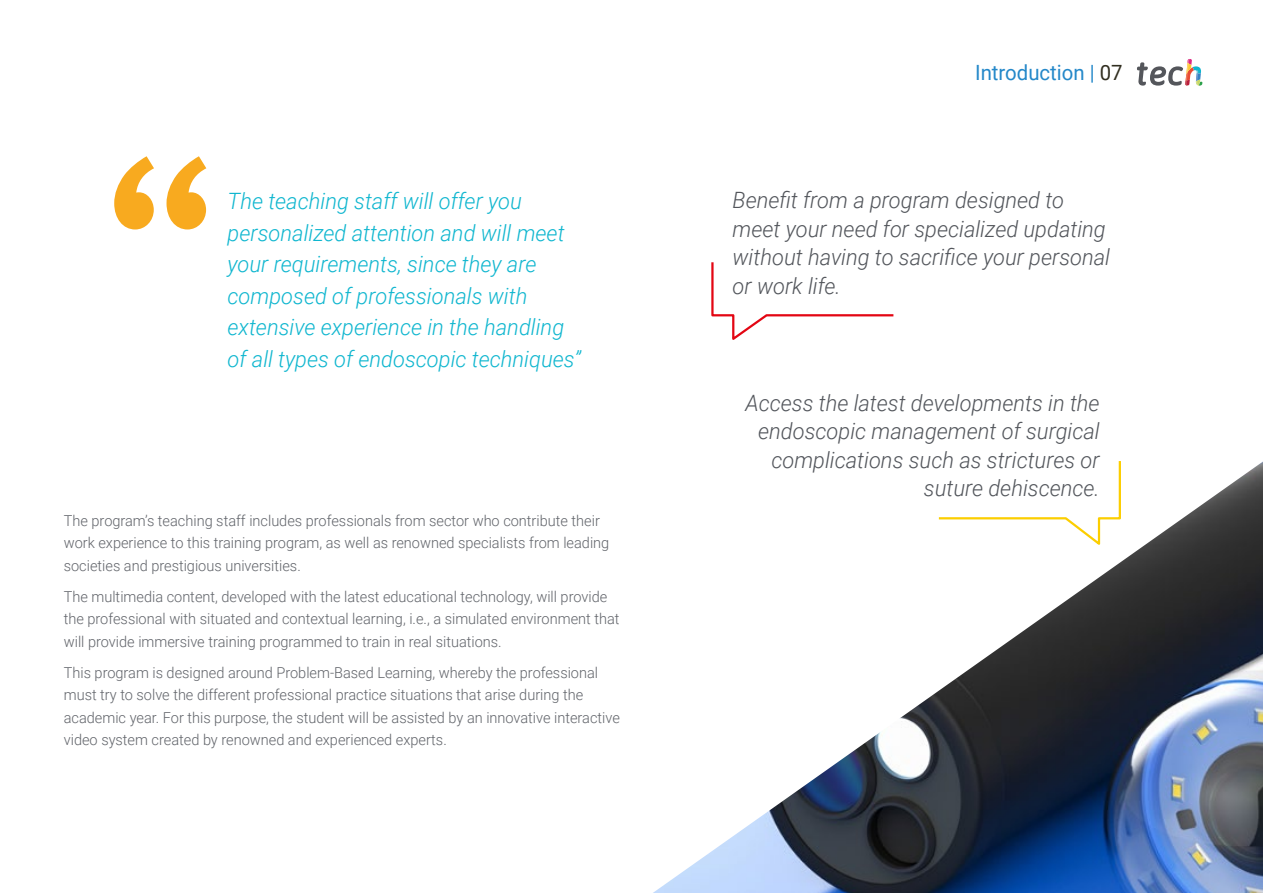
<style>
.page{position:relative;width:1263px;height:893px;background:#fff}
.page>*{position:absolute;margin:0;border:0;box-sizing:border-box;transform-origin:0 0}
.t1{font:italic 300 22.5px/28.5px "Roboto";color:#52555b;text-align:right}
.t2{font:italic 300 22.5px/31.5px "Roboto";color:#0fb6cf}
.t3{font:21px "Roboto";color:#2488c9}
.t4{font:300 15px/22.5px "Roboto";color:#61646a}
.s1{color:#312e20}
</style>
<div class="page">
<svg style="left:114px;top:156px;width:92px;height:73px"></svg>
<img style="left:653px;top:461px;width:610px;height:432px">
<svg style="left:1137px;top:59px;width:65px;height:27px"></svg>
<svg style="left:937px;top:461px;width:185px;height:87px"></svg>
<svg style="left:711px;top:262px;width:183px;height:78px"></svg>
<h1 class="t2" style="left:228px;top:185px;width:355px">The teaching staff will offer you personalized attention and will meet your requirements, since they are composed of professionals with extensive experience in the handling of all types of endoscopic techniques”</h1>
<p class="t4" style="left:64px;top:509px;width:547px">The program’s teaching staff includes professionals from sector who contribute their work experience to this training program, as well as renowned specialists from leading societies and prestigious universities.</p>
<p class="t4" style="left:64px;top:585px;width:557px">The multimedia content, developed with the latest educational technology, will provide the professional with situated and contextual learning, i.e., a simulated environment that will provide immersive training programmed to train in real situations.</p>
<p class="t4" style="left:64px;top:661px;width:558px">This program is designed around Problem-Based Learning, whereby the professional must try to solve the different professional practice situations that arise during the academic year. For this purpose, the student will be assisted by an innovative interactive video system created by renowned and experienced experts.</p>
<h2 class="t3" style="left:975px;top:57px;width:149px">Introduction | <span class="s1">07</span></h2>
<h1 class="t1" style="left:732px;top:185px;width:379px;text-align:left">Benefit from a program designed to meet your need for specialized updating without having to sacrifice your personal or work life.</h1>
<h1 class="t1" style="left:745px;top:388px;width:356px">Access the latest developments in the endoscopic management of surgical complications such as strictures or suture dehiscence.</h1>
</div>
